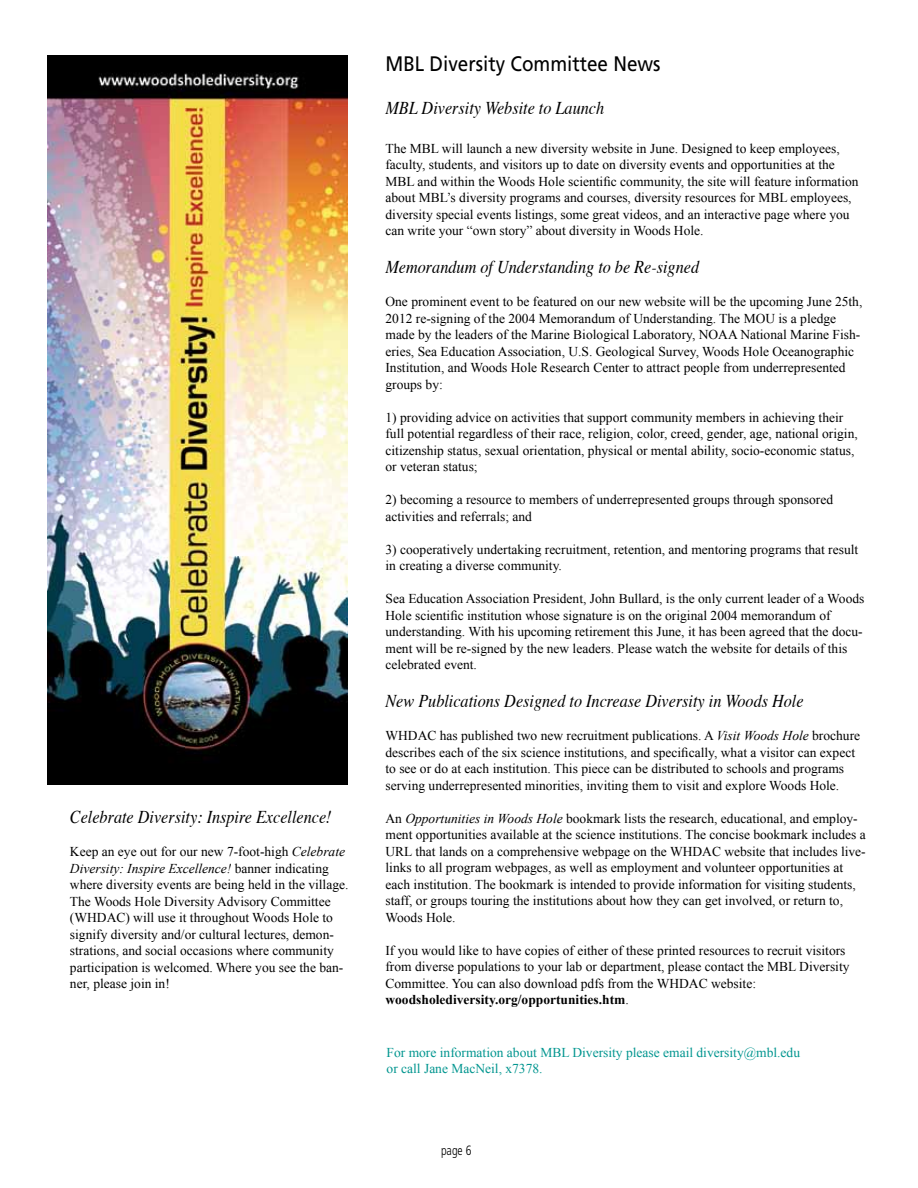
<style>
.page{position:relative;width:918px;height:1188px;background:#fff}
.page>*{position:absolute;margin:0;border:0;box-sizing:border-box;transform-origin:0 0}
.t1{font:21px "Frutiger";color:#000;scale:.9 1}
.t2{font:italic 18px "Times";color:#000;scale:.9 1}
.t3{font:13.5px/16.5px "Times New Roman";color:#000}
.t4{font:13.5px/16.5px "Times New Roman";color:#00958f}
.t5{font:300 condensed 13.5px "Frutiger";color:#000;scale:.9 1}
.s1{font-style:italic}
.s2{font-weight:700}
</style>
<div class="page">
<img style="left:47px;top:56px;width:301px;height:728px">
<h2 class="t2" style="left:70px;top:801px;width:292px">Celebrate Diversity: Inspire Excellence!</h2>
<p class="t3" style="left:70px;top:843px;width:280px">Keep an eye out for our new 7-foot-high <span class="s1">Celebrate Diversity: Inspire Excellence!</span> banner indicating where diversity events are being held in the village.<br>The Woods Hole Diversity Advisory Committee (WHDAC) will use it throughout Woods Hole to signify diversity and/or cultural lectures, demon&shy;strations, and social occasions where community participation is welcomed. Where you see the ban&shy;ner, please join in!</p>
<h1 class="t1" style="left:386px;top:52px;width:307px">MBL Diversity Committee News</h1>
<h2 class="t2" style="left:386px;top:92px;width:245px">MBL Diversity Website to Launch</h2>
<p class="t3" style="left:386px;top:140px;width:475px">The MBL will launch a new diversity website in June. Designed to keep employees, faculty, students, and visitors up to date on diversity events and opportunities at the MBL and within the Woods Hole scientific community, the site will feature information about MBL’s diversity programs and courses, diversity resources for MBL employees, diversity special events listings, some great videos, and an interactive page where you can write your “own story” about diversity in Woods Hole.</p>
<h2 class="t2" style="left:386px;top:251px;width:350px">Memorandum of Understanding to be Re-signed</h2>
<p class="t3" style="left:386px;top:293px;width:478px">One prominent event to be featured on our new website will be the upcoming June 25th, 2012 re-signing of the 2004 Memorandum of Understanding. The MOU is a pledge made by the leaders of the Marine Biological Laboratory, NOAA National Marine Fish&shy;eries, Sea Education Association, U.S. Geological Survey, Woods Hole Oceanographic Institution, and Woods Hole Research Center to attract people from underrepresented groups by:</p>
<p class="t3" style="left:386px;top:409px;width:474px">1) providing advice on activities that support community members in achieving their full potential regardless of their race, religion, color, creed, gender, age, national origin, citizenship status, sexual orientation, physical or mental ability, socio-economic status, or veteran status;</p>
<p class="t3" style="left:386px;top:491px;width:449px">2) becoming a resource to members of underrepresented groups through sponsored activities and referrals; and</p>
<p class="t3" style="left:386px;top:541px;width:474px">3) cooperatively undertaking recruitment, retention, and mentoring programs that result in creating a diverse community.</p>
<p class="t3" style="left:386px;top:590px;width:480px">Sea Education Association President, John Bullard, is the only current leader of a Woods Hole scientific institution whose signature is on the original 2004 memorandum of understanding. With his upcoming retirement this June, it has been agreed that the docu&shy;ment will be re-signed by the new leaders. Please watch the website for details of this celebrated event.</p>
<h2 class="t2" style="left:386px;top:685px;width:466px">New Publications Designed to Increase Diversity in Woods Hole</h2>
<p class="t3" style="left:386px;top:727px;width:476px">WHDAC has published two new recruitment publications. A <span class="s1">Visit Woods Hole</span> brochure describes each of the six science institutions, and specifically, what a visitor can expect to see or do at each institution. This piece can be distributed to schools and programs serving underrepresented minorities, inviting them to visit and explore Woods Hole.</p>
<p class="t3" style="left:386px;top:810px;width:482px">An <span class="s1">Opportunities in Woods Hole</span> bookmark lists the research, educational, and employ&shy;ment opportunities available at the science institutions. The concise bookmark includes a URL that lands on a comprehensive webpage on the WHDAC website that includes live&shy;links to all program webpages, as well as employment and volunteer opportunities at each institution. The bookmark is intended to provide information for visiting students, staff, or groups touring the institutions about how they can get involved, or return to, Woods Hole.</p>
<p class="t3" style="left:386px;top:942px;width:466px">If you would like to have copies of either of these printed resources to recruit visitors from diverse populations to your lab or department, please contact the MBL Diversity Committee. You can also download pdfs from the WHDAC website: <span class="s2">woodsholediversity.org/opportunities.htm</span>.</p>
<p class="t4" style="left:387px;top:1044px;width:415px">For more information about MBL Diversity please email diversity@mbl.edu or call Jane MacNeil, x7378.</p>
<p class="t5" style="left:441px;top:1142px;width:35px">page 6</p>
</div>
